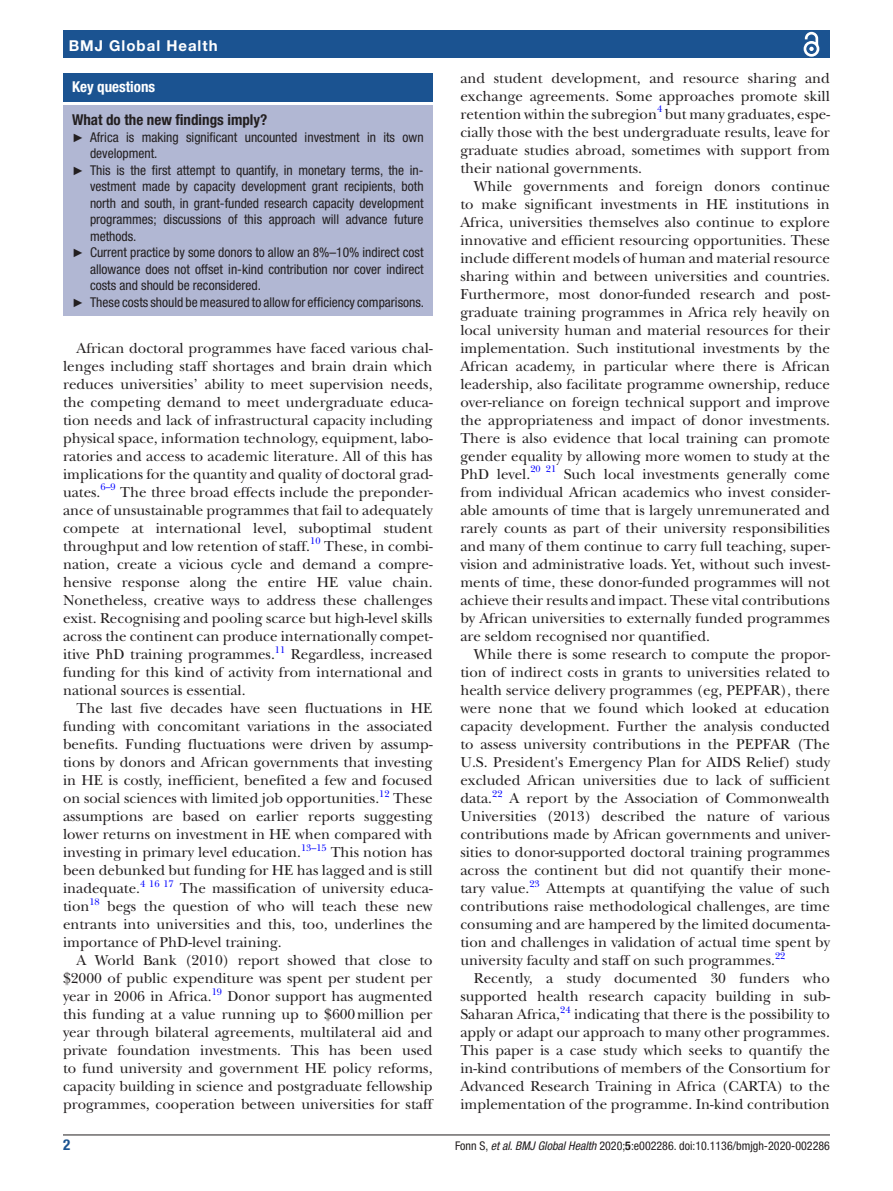
<style>
.page{position:relative;width:893px;height:1191px;background:#fff}
.page>*{position:absolute;margin:0;border:0;box-sizing:border-box;transform-origin:0 0}
.t1{font:15px/18px "New Baskerville";color:#231f20;text-align:justify}
.t2{font:700 condensed 15px "Helvetica Neue LT Std";color:#231f20}
.t3{font:700 15px "Helvetica Neue LT Std";letter-spacing:.065em;color:#fff}
.t4{font:700 condensed 15px "Helvetica Neue LT Std";color:#fff}
.t5{font:700 condensed 15px "Helvetica Neue LT Std";color:#1b5391}
.t6{font:condensed 13.5px "Helvetica Neue LT Std";color:#231f20}
.t7{font:condensed 12px "Helvetica Neue LT Std";color:#231f20}
.t8{font:9.9px "New Baskerville";color:#00f}
.s1{font-family:"Arial";font-stretch:normal;font-size:12px}
.s2{font-style:italic}
.s3{font-weight:700}
</style>
<div class="page">
<hr style="left:63px;top:1134px;width:767px;height:1px;background:#231f20">
<div style="left:63px;top:31px;width:767px;height:27px;background:#1b5391"></div>
<svg style="left:803px;top:31px;width:17px;height:26px"></svg>
<div style="left:63px;top:73px;width:370px;height:28px;background:#1b5391"></div>
<div style="left:63px;top:106px;width:370px;height:210px;background:#b1b7d3"></div>
<p class="t3" style="left:69px;top:36px;width:150px">BMJ Global Health</p>
<p class="t4" style="left:72px;top:78px;width:85px">Key questions</p>
<p class="t2" style="left:72px;top:111px;width:197px">What do the new findings imply?</p>
<p class="t6" style="left:72px;top:129px;width:353px"><span class="s1">►</span> Africa is making significant uncounted investment in its own</p>
<p class="t6" style="left:90px;top:146px;width:69px">development.</p>
<p class="t6" style="left:72px;top:162px;width:353px"><span class="s1">►</span> This is the first attempt to quantify, in monetary terms, the in-</p>
<p class="t6" style="left:90px;top:179px;width:335px">vestment made by capacity development grant recipients, both</p>
<p class="t6" style="left:90px;top:195px;width:335px">north and south, in grant-funded research capacity development</p>
<p class="t6" style="left:90px;top:212px;width:335px">programmes; discussions of this approach will advance future</p>
<p class="t6" style="left:90px;top:228px;width:48px">methods.</p>
<p class="t6" style="left:72px;top:245px;width:353px"><span class="s1">►</span> Current practice by some donors to allow an 8%–10% indirect cost</p>
<p class="t6" style="left:90px;top:261px;width:335px">allowance does not offset in-kind contribution nor cover indirect</p>
<p class="t6" style="left:90px;top:278px;width:172px">costs and should be reconsidered.</p>
<p class="t6" style="left:72px;top:294px;width:354px"><span class="s1">►</span> These costs should be measured to allow for efficiency comparisons.</p>
<p class="t1" style="left:63px;top:339px;width:371px;text-indent:14px">African doctoral programmes have faced various chal&shy;lenges including staff shortages and brain drain which reduces universities’ ability to meet supervision needs, the competing demand to meet undergraduate educa&shy;tion needs and lack of infrastructural capacity including physical space, information technology, equipment, labo&shy;ratories and access to academic literature. All of this has implications for the quantity and quality of doctoral grad&shy;uates.</p>
<p class="t8" style="left:100px;top:481px;width:17px">6–9</p>
<p class="t1" style="left:63px;top:483px;width:371px;text-indent:57px">The three broad effects include the preponder&shy;ance of unsustainable programmes that fail to adequately compete at international level, suboptimal student throughput and low retention of staff.</p>
<p class="t8" style="left:310px;top:535px;width:12px">10</p>
<p class="t1" style="left:63px;top:537px;width:371px;text-indent:261px">These, in combi&shy;nation, create a vicious cycle and demand a compre&shy;hensive response along the entire HE value chain.<br>Nonetheless, creative ways to address these challenges exist. Recognising and pooling scarce but high-level skills across the continent can produce internationally compet&shy;itive PhD training programmes.</p>
<p class="t8" style="left:275px;top:643px;width:12px">11</p>
<p class="t1" style="left:63px;top:645px;width:371px;text-indent:228px">Regardless, increased funding for this kind of activity from international and national sources is essential.</p>
<p class="t1" style="left:63px;top:699px;width:371px;text-indent:14px">The last five decades have seen fluctuations in HE funding with concomitant variations in the associated benefits. Funding fluctuations were driven by assump&shy;tions by donors and African governments that investing in HE is costly, inefficient, benefited a few and focused on social sciences with limited job opportunities.</p>
<p class="t8" style="left:379px;top:787px;width:12px">12</p>
<p class="t1" style="left:63px;top:789px;width:371px;text-indent:330px">These assumptions are based on earlier reports suggesting lower returns on investment in HE when compared with investing in primary level education.<sup>13–15</sup> This notion has been debunked but funding for HE has lagged and is still inadequate.</p>
<p class="t8" style="left:140px;top:877px;width:35px">4 16 17</p>
<p class="t1" style="left:180px;top:879px;width:254px">The massification of university educa-</p>
<p class="t8" style="left:89px;top:895px;width:12px">18</p>
<p class="t1" style="left:63px;top:897px;width:371px;text-indent:44px">begs the question of who will teach these new entrants into universities and this, too, underlines the importance of PhD-level training.</p>
<p class="t1" style="left:63px;top:951px;width:371px;text-indent:14px">A World Bank (2010) report showed that close to $2000 of public expenditure was spent per student per year in 2006 in Africa.</p>
<p class="t1" style="left:63px;top:897px;width:28px">tion</p>
<p class="t8" style="left:212px;top:985px;width:12px">19</p>
<p class="t1" style="left:63px;top:987px;width:371px;text-indent:164px">Donor support has augmented this funding at a value running up to $600million per year through bilateral agreements, multilateral aid and private foundation investments. This has been used to fund university and government HE policy reforms, capacity building in science and postgraduate fellowship programmes, cooperation between universities for staff</p>
<p class="t1" style="left:460px;top:69px;width:371px">and student development, and resource sharing and exchange agreements. Some approaches promote skill retention within the subregion<sup>4</sup> but many graduates, espe&shy;cially those with the best undergraduate results, leave for graduate studies abroad, sometimes with support from their national governments.</p>
<p class="t1" style="left:460px;top:177px;width:371px;text-indent:14px">While governments and foreign donors continue to make significant investments in HE institutions in Africa, universities themselves also continue to explore innovative and efficient resourcing opportunities. These include different models of human and material resource sharing within and between universities and countries.<br>Furthermore, most donor-funded research and post&shy;graduate training programmes in Africa rely heavily on local university human and material resources for their implementation. Such institutional investments by the African academy, in particular where there is African leadership, also facilitate programme ownership, reduce over-reliance on foreign technical support and improve the appropriateness and impact of donor investments.<br>There is also evidence that local training can promote gender equality by allowing more women to study at the PhD level.</p>
<p class="t8" style="left:530px;top:463px;width:27px">20 21</p>
<p class="t1" style="left:460px;top:465px;width:371px;text-indent:103px">Such local investments generally come from individual African academics who invest consider&shy;able amounts of time that is largely unremunerated and rarely counts as part of their university responsibilities and many of them continue to carry full teaching, super&shy;vision and administrative loads. Yet, without such invest&shy;ments of time, these donor-funded programmes will not achieve their results and impact. These vital contributions by African universities to externally funded programmes are seldom recognised nor quantified.</p>
<p class="t1" style="left:460px;top:645px;width:371px;text-indent:14px">While there is some research to compute the propor&shy;tion of indirect costs in grants to universities related to health service delivery programmes (eg, PEPFAR), there were none that we found which looked at education capacity development. Further the analysis conducted to assess university contributions in the PEPFAR (The U.S. President's Emergency Plan for AIDS Relief) study excluded African universities due to lack of sufficient data.</p>
<p class="t8" style="left:492px;top:787px;width:12px">22</p>
<p class="t1" style="left:460px;top:789px;width:371px;text-indent:49px">A report by the Association of Commonwealth Universities (2013) described the nature of various contributions made by African governments and univer&shy;sities to donor-supported doctoral training programmes across the continent but did not quantify their mone&shy;tary value.</p>
<p class="t8" style="left:529px;top:877px;width:12px">23</p>
<p class="t1" style="left:460px;top:879px;width:371px;text-indent:86px">Attempts at quantifying the value of such contributions raise methodological challenges, are time consuming and are hampered by the limited documenta&shy;tion and challenges in validation of actual time spent by university faculty and staff on such programmes.</p>
<p class="t8" style="left:775px;top:949px;width:12px">22</p>
<p class="t1" style="left:460px;top:969px;width:371px;text-indent:14px">Recently, a study documented 30 funders who supported health research capacity building in sub-Saharan Africa,<sup>24</sup> indicating that there is the possibility to apply or adapt our approach to many other programmes.<br>This paper is a case study which seeks to quantify the in-kind contributions of members of the Consortium for Advanced Research Training in Africa (CARTA) to the implementation of the programme. In-kind contribution</p>
<p class="t5" style="left:63px;top:1135px;width:9px">2</p>
<p class="t7" style="left:455px;top:1138px;width:376px">Fonn S, <span class="s2">et al</span>. <span class="s2">BMJ Global Health</span> 2020;<span class="s3">5</span>:e002286. doi:10.1136/bmjgh-2020-002286</p>
</div>
